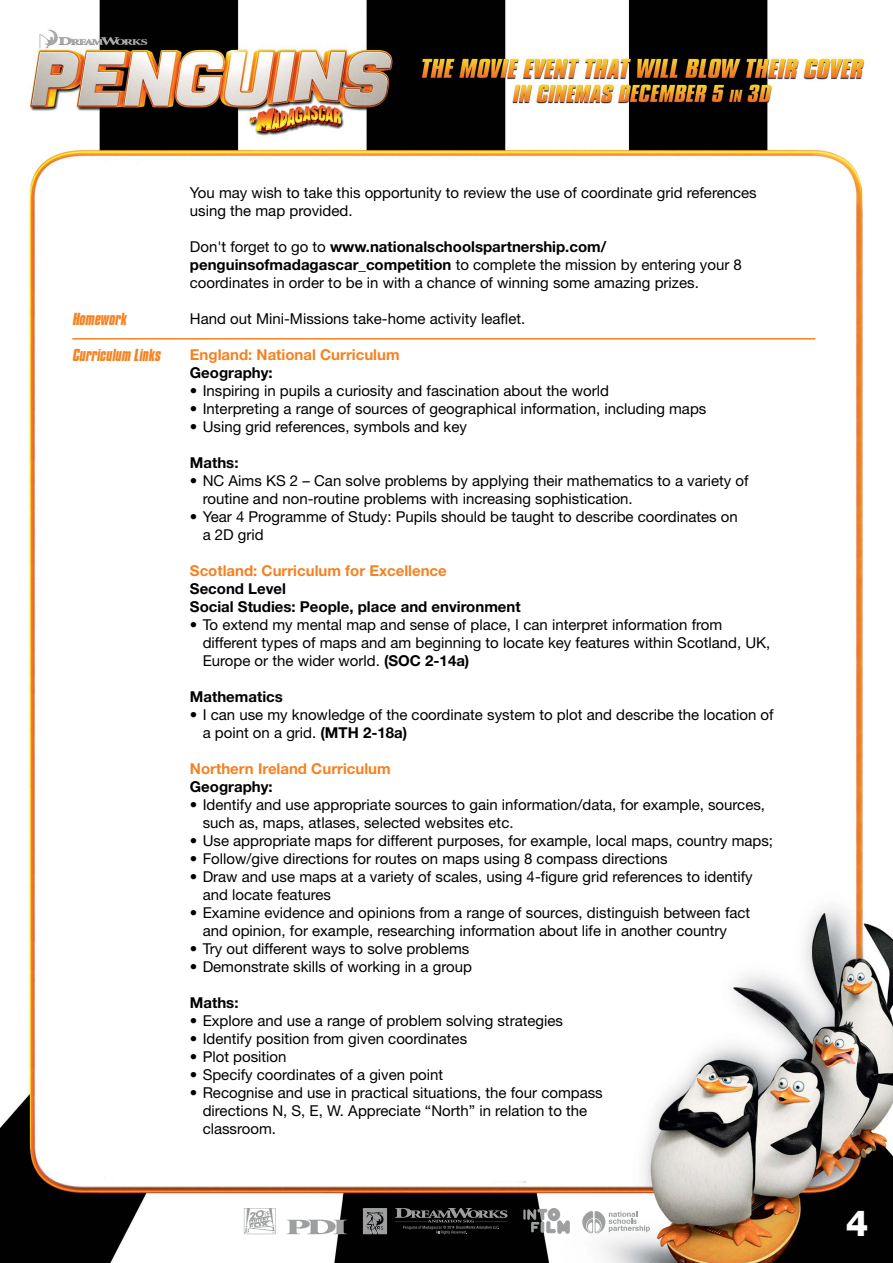
<style>
.page{position:relative;width:893px;height:1263px;background:#fff}
.page>*{position:absolute;margin:0;border:0;box-sizing:border-box;transform-origin:0 0}
.t1{font:800 36px "Helvetica Neue LT Std";color:#fff}
.t2{font:15px/18px "Helvetica Neue LT Std";color:#000}
.t3{font:700 15px/18px "Helvetica Neue LT Std";color:#000}
.t4{font:700 15px "Helvetica Neue LT Std";color:#f58220}
.t5{font:italic 700 15px "Compacta BT";color:#f58220}
.s1{font-weight:700}
</style>
<div class="page">
<img style="left:0;top:0;width:893px;height:1263px">
<svg style="left:582px;top:1211px;width:68px;height:22px"></svg>
<svg style="left:523px;top:1208px;width:47px;height:26px"></svg>
<svg style="left:363px;top:1208px;width:24px;height:26px"></svg>
<svg style="left:395px;top:1208px;width:112px;height:26px;background:#282828"></svg>
<svg style="left:286px;top:1220px;width:61px;height:14px"></svg>
<svg style="left:244px;top:1208px;width:32px;height:26px"></svg>
<hr style="left:72px;top:338px;width:743px;height:2px;background:#f58220">
<p class="t5" style="left:73px;top:310px;width:56px">Homework</p>
<p class="t5" style="left:73px;top:346px;width:89px">Curriculum Links</p>
<p class="t2" style="left:190px;top:184px;width:568px">You may wish to take this opportunity to review the use of coordinate grid references using the map provided.</p>
<p class="t2" style="left:190px;top:238px;width:553px">Don't forget to go to <span class="s1">www.nationalschoolspartnership.com/ penguinsofmadagascar_competition</span> to complete the mission by entering your 8 coordinates in order to be in with a chance of winning some amazing prizes.</p>
<p class="t2" style="left:190px;top:310px;width:337px">Hand out Mini-Missions take-home activity leaflet.</p>
<p class="t4" style="left:190px;top:346px;width:211px">England: National Curriculum</p>
<p class="t3" style="left:190px;top:364px;width:84px">Geography:</p>
<p class="t2" style="left:190px;top:382px;width:420px">• Inspiring in pupils a curiosity and fascination about the world</p>
<p class="t2" style="left:190px;top:400px;width:518px">• Interpreting a range of sources of geographical information, including maps</p>
<p class="t2" style="left:190px;top:418px;width:278px">• Using grid references, symbols and key</p>
<p class="t3" style="left:190px;top:454px;width:50px">Maths:</p>
<p class="t2" style="left:203px;top:472px;width:547px;text-indent:-13px">• NC Aims KS 2 – Can solve problems by applying their mathematics to a variety of routine and non-routine problems with increasing sophistication.</p>
<p class="t2" style="left:203px;top:508px;width:537px;text-indent:-13px">• Year 4 Programme of Study: Pupils should be taught to describe coordinates on a 2D grid</p>
<p class="t4" style="left:190px;top:562px;width:258px">Scotland: Curriculum for Excellence</p>
<p class="t3" style="left:190px;top:580px;width:332px">Second Level<br>Social Studies: People, place and environment</p>
<p class="t2" style="left:203px;top:616px;width:569px;text-indent:-13px">• To extend my mental map and sense of place, I can interpret information from different types of maps and am beginning to locate key features within Scotland, UK,<br>Europe or the wider world. <span class="s1">(SOC 2-14a)</span></p>
<p class="t3" style="left:190px;top:688px;width:95px">Mathematics</p>
<p class="t2" style="left:203px;top:706px;width:572px;text-indent:-13px">• I can use my knowledge of the coordinate system to plot and describe the location of a point on a grid. <span class="s1">(MTH 2-18a)</span></p>
<p class="t4" style="left:190px;top:760px;width:202px">Northern Ireland Curriculum</p>
<p class="t3" style="left:190px;top:778px;width:84px">Geography:</p>
<p class="t2" style="left:203px;top:796px;width:564px;text-indent:-13px">• Identify and use appropriate sources to gain information/data, for example, sources, such as, maps, atlases, selected websites etc.</p>
<p class="t2" style="left:190px;top:832px;width:585px">• Use appropriate maps for different purposes, for example, local maps, country maps;</p>
<p class="t2" style="left:190px;top:850px;width:479px">• Follow/give directions for routes on maps using 8 compass directions</p>
<p class="t2" style="left:203px;top:868px;width:552px;text-indent:-13px">• Draw and use maps at a variety of scales, using 4-figure grid references to identify and locate features</p>
<p class="t2" style="left:203px;top:904px;width:549px;text-indent:-13px">• Examine evidence and opinions from a range of sources, distinguish between fact and opinion, for example, researching information about life in another country</p>
<p class="t2" style="left:190px;top:940px;width:281px">• Try out different ways to solve problems</p>
<p class="t2" style="left:190px;top:958px;width:283px">• Demonstrate skills of working in a group</p>
<p class="t3" style="left:190px;top:994px;width:50px">Maths:</p>
<p class="t2" style="left:190px;top:1012px;width:375px">• Explore and use a range of problem solving strategies</p>
<p class="t2" style="left:190px;top:1030px;width:279px">• Identify position from given coordinates</p>
<p class="t2" style="left:190px;top:1048px;width:98px">• Plot position</p>
<p class="t2" style="left:190px;top:1066px;width:255px">• Specify coordinates of a given point</p>
<p class="t2" style="left:203px;top:1084px;width:402px;text-indent:-13px">• Recognise and use in practical situations, the four compass directions N, S, E, W. Appreciate “North” in relation to the classroom.</p>
<h1 class="t1" style="left:846px;top:1201px;width:24px">4</h1>
</div>
